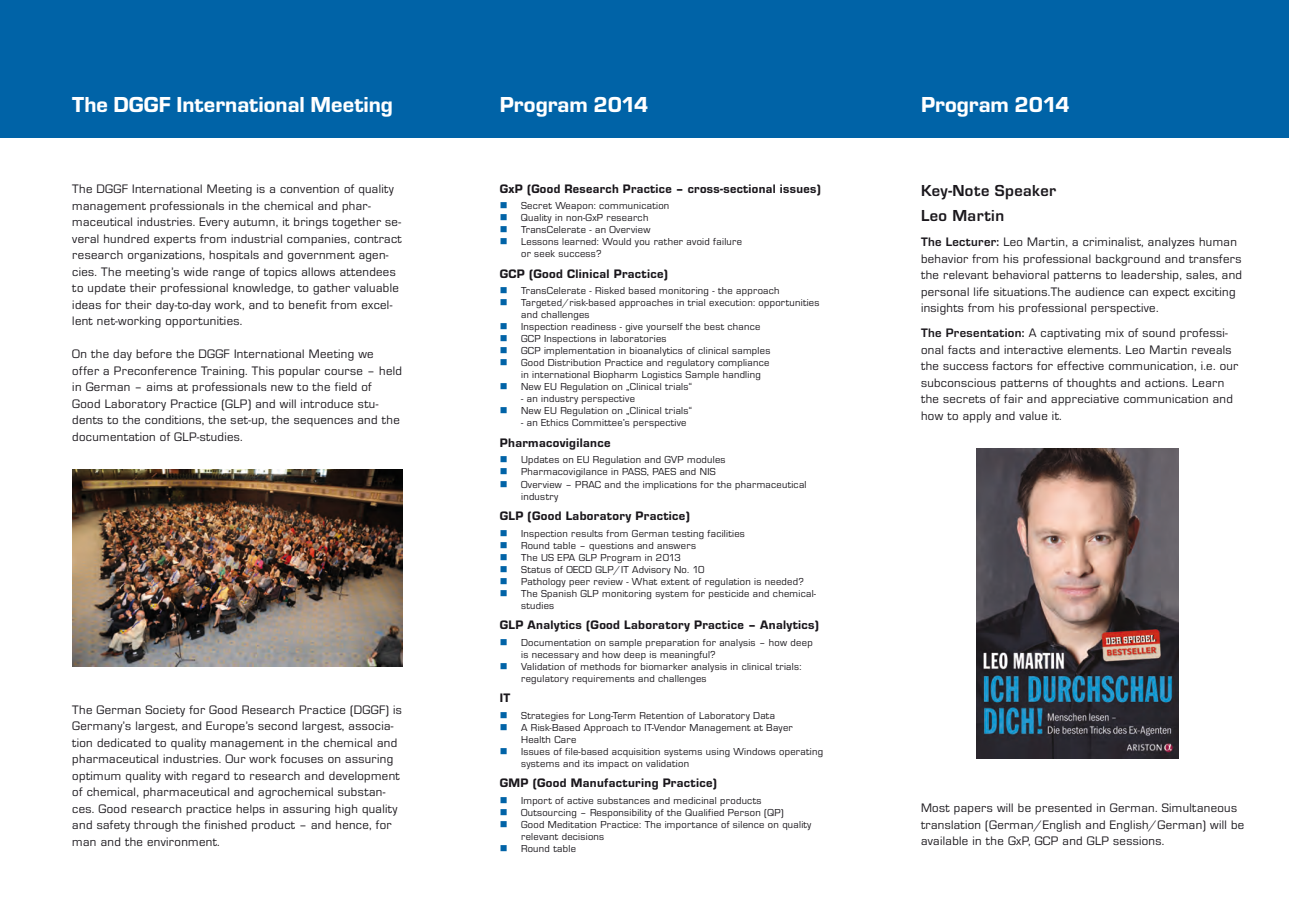
<style>
.page{position:relative;width:1289px;height:919px;background:#fff}
.page>*{position:absolute;margin:0;border:0;box-sizing:border-box;transform-origin:0 0}
.t1{font:22.5px "Eurostile T Heav";color:#fff}
.t2{font:700 16.5px/25px "Eurostile T";letter-spacing:.025em;color:#1a171c}
.t3{font:12.75px/16.5px "Eurostile T";letter-spacing:.025em;color:#1a171c}
.t4{font:12.75px "Eurostile T Heav";letter-spacing:.025em;color:#1a171c}
.t5{font:10.5px/12px "Eurostile T";letter-spacing:.025em;color:#1a171c}
.s1{font-weight:700}
</style>
<div class="page">
<div style="left:0;top:0;width:1288px;height:137px;background:#0063a7"></div>
<img style="left:72px;top:469px;width:330px;height:197px">
<img style="left:976px;top:448px;width:202px;height:310px">
<h1 class="t1" style="left:72px;top:93px;width:322px">The DGGF International Meeting</h1>
<h1 class="t1" style="left:500px;top:93px;width:150px">Program 2014</h1>
<h1 class="t1" style="left:921px;top:93px;width:150px">Program 2014</h1>
<p class="t3" style="left:72px;top:180px;width:331px">The DGGF International Meeting is a convention of quality management professionals in the chemical and phar&shy;maceutical industries. Every autumn, it brings together se&shy;veral hundred experts from industrial companies, contract research organizations, hospitals and government agen&shy;cies. The meeting’s wide range of topics allows attendees to update their professional knowledge, to gather valuable ideas for their day-to-day work, and to benefit from excel&shy;lent net-working opportunities.</p>
<p class="t3" style="left:72px;top:345px;width:331px">On the day before the DGGF International Meeting we offer a Preconference Training. This popular course – held in German – aims at professionals new to the field of Good Laboratory Practice (GLP) and will introduce stu&shy;dents to the conditions, the set-up, the sequences and the documentation of GLP-studies.</p>
<p class="t3" style="left:72px;top:701px;width:331px">The German Society for Good Research Practice (DGGF) is Germany’s largest, and Europe’s second largest, associa&shy;tion dedicated to quality management in the chemical and pharmaceutical industries. Our work focuses on assuring optimum quality with regard to research and development of chemical, pharmaceutical and agrochemical substan&shy;ces. Good research practice helps in assuring high quality and safety through the finished product – and hence, for man and the environment.</p>
<p class="t4" style="left:500px;top:182px;width:322px">GxP (Good Research Practice – cross-sectional issues)</p>
<p class="t5" style="left:521px;top:200px;width:222px">Secret Weapon: communication<br>Quality in non-GxP research<br>TransCelerate - an Overview<br>Lessons learned: Would you rather avoid failure or seek success?</p>
<p class="t4" style="left:500px;top:267px;width:170px">GCP (Good Clinical Practice)</p>
<p class="t5" style="left:521px;top:285px;width:300px">TransCelerate - Risked based monitoring - the approach Targeted/risk-based approaches in trial execution: opportunities and challenges<br>Inspection readiness - give yourself the best chance<br>GCP Inspections in laboratories<br>GCP implementation in bioanalytics of clinical samples<br>Good Distribution Practice and regulatory compliance<br>in international Biopharm Logistics Sample handling<br>New EU Regulation on „Clinical trials“</p>
<p class="t5" style="left:521px;top:393px;width:172px">- an industry perspective<br>New EU Regulation on „Clinical trials“</p>
<p class="t5" style="left:521px;top:417px;width:167px">- an Ethics Committee’s perspective</p>
<p class="t4" style="left:500px;top:436px;width:112px">Pharmacovigilance</p>
<p class="t5" style="left:521px;top:454px;width:287px">Updates on EU Regulation and GVP modules Pharmacovigilance in PASS, PAES and NIS<br>Overview – PRAC and the implications for the pharmaceutical industry</p>
<p class="t4" style="left:500px;top:509px;width:191px">GLP (Good Laboratory Practice)</p>
<p class="t5" style="left:521px;top:527px;width:296px">Inspection results from German testing facilities<br>Round table – questions and answers<br>The US EPA GLP Program in 2013<br>Status of OECD GLP/IT Advisory No. 10<br>Pathology peer review - What extent of regulation is needed?<br>The Spanish GLP monitoring system for pesticide and chemical&shy;studies</p>
<p class="t4" style="left:500px;top:618px;width:321px">GLP Analytics (Good Laboratory Practice – Analytics)</p>
<p class="t5" style="left:521px;top:636px;width:293px">Documentation on sample preparation for analysis – how deep is necessary and how deep is meaningful?<br>Validation of methods for biomarker analysis in clinical trials: regulatory requirements and challenges</p>
<p class="t4" style="left:500px;top:691px;width:12px">IT</p>
<p class="t5" style="left:521px;top:709px;width:303px">Strategies for Long-Term Retention of Laboratory Data<br>A Risk-Based Approach to IT-Vendor Management at Bayer Health Care<br>Issues of file-based acquisition systems using Windows operating systems and its impact on validation</p>
<p class="t4" style="left:500px;top:776px;width:219px">GMP (Good Manufacturing Practice)</p>
<p class="t5" style="left:521px;top:794px;width:292px">Import of active substances and medicinal products Outsourcing – Responsibility of the Qualified Person (QP)<br>Good Meditation Practice: The importance of silence on quality relevant decisions<br>Round table</p>
<p class="t2" style="left:921px;top:178px;width:137px">Key-Note Speaker<br>Leo Martin</p>
<p class="t3" style="left:921px;top:233px;width:322px"><span class="s1">The Lecturer:</span> Leo Martin, a criminalist, analyzes human behavior from his professional background and transfers the relevant behavioral patterns to leadership, sales, and personal life situations.The audience can expect exciting insights from his professional perspective.</p>
<p class="t3" style="left:921px;top:324px;width:319px"><span class="s1">The Presentation:</span> A captivating mix of sound professi&shy;onal facts and interactive elements. Leo Martin reveals the success factors for effective communication, i.e. our subconscious patterns of thoughts and actions. Learn the secrets of fair and appreciative communication and how to apply and value it.</p>
<p class="t3" style="left:921px;top:799px;width:325px">Most papers will be presented in German. Simultaneous translation (German/English and English/German) will be available in the GxP, GCP and GLP sessions.</p>
</div>
